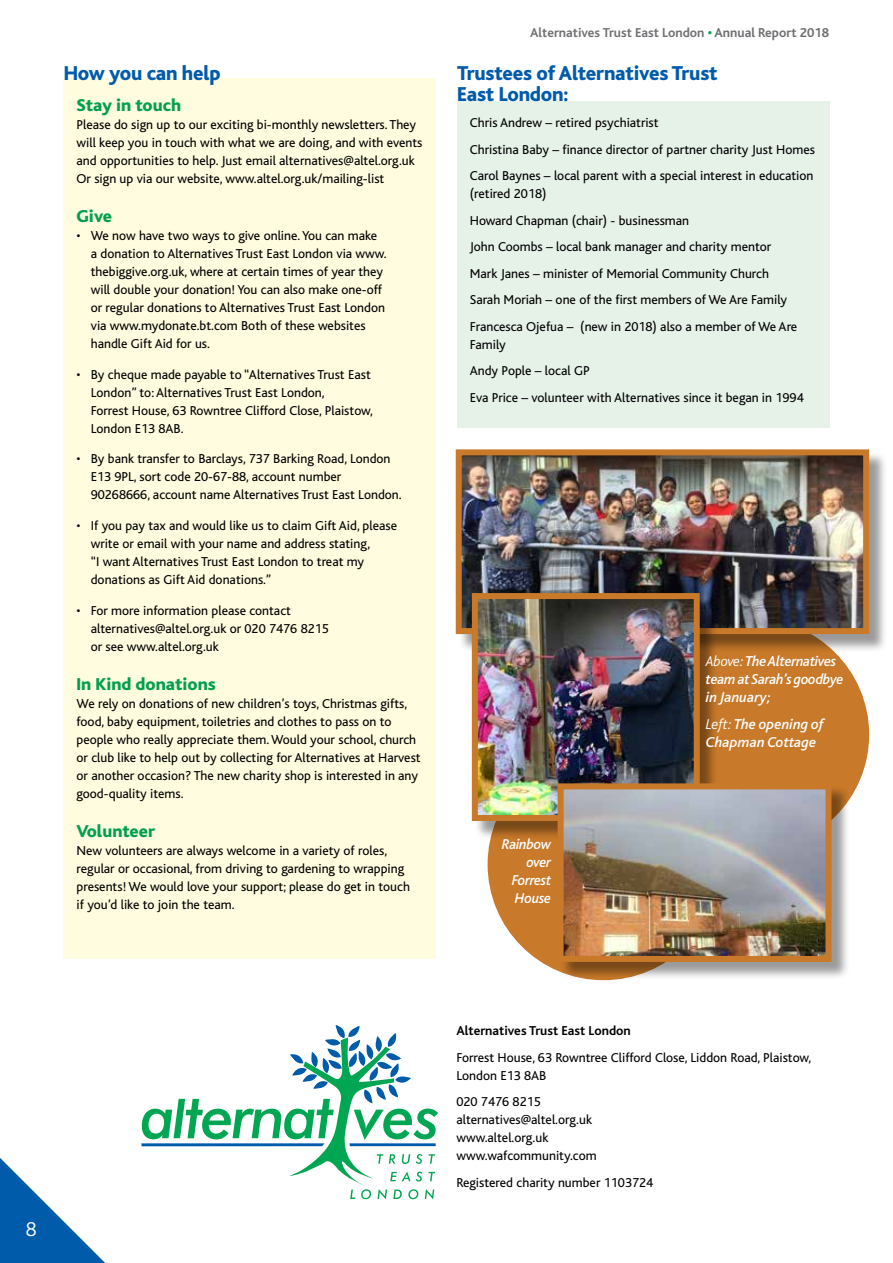
<style>
.page{position:relative;width:893px;height:1263px;background:#fff}
.page>*{position:absolute;margin:0;border:0;box-sizing:border-box;transform-origin:0 0}
.t1{font:800 21px/21px "Bliss";letter-spacing:-.01em;color:#005baa}
.t2{font:300 21px "Bliss";color:#fff}
.t3{font:800 18px "Bliss";color:#009f4f}
.t4{font:italic 500 15px/18px "Bliss";letter-spacing:-.02em;color:#fff}
.t5{font:italic 500 15px/18px "Bliss";color:#fff}
.t6{font:13.5px/18px "Bliss";color:#000}
.t7{font:700 13.5px "Bliss";color:#6f7073}
.t8{font:700 13.5px "Bliss";color:#000}
.s1{color:#009f4f}
.s2{color:#6d6e71}
.s3{font-weight:300}
</style>
<div class="page">
<svg style="left:0;top:1158px;width:105px;height:105px"></svg>
<div style="left:63px;top:79px;width:373px;height:880px;background:#fffcdf"></div>
<div style="left:457px;top:101px;width:373px;height:326px;background:#e6f1e8"></div>
<div style="left:637px;top:619px;width:232px;height:231px;background:#c87929;border-radius:50%"></div>
<div style="left:488px;top:748px;width:231px;height:232px;background:#c87929;border-radius:50%"></div>
<svg style="left:142px;top:1025px;width:296px;height:174px"></svg>
<div style="left:458px;top:452px;width:430px;height:200px;background:#000;opacity:.4"></div>
<img style="left:463px;top:456px;width:399px;height:171px">
<div style="left:456px;top:449px;width:413px;height:185px;border:6px solid #c87929"></div>
<div style="left:474px;top:595px;width:244px;height:244px;background:#000;opacity:.4"></div>
<img style="left:479px;top:600px;width:214px;height:214px">
<div style="left:472px;top:593px;width:228px;height:228px;border:6px solid #c87929"></div>
<div style="left:560px;top:786px;width:290px;height:194px;background:#000;opacity:.4"></div>
<img style="left:565px;top:790px;width:259px;height:165px">
<div style="left:558px;top:783px;width:273px;height:179px;border:6px solid #c87929"></div>
<h1 class="t1" style="left:64px;top:63px;width:158px">How you can help</h1>
<h2 class="t3" style="left:77px;top:95px;width:106px">Stay in touch</h2>
<p class="t6" style="left:77px;top:115px;width:347px">Please do sign up to our exciting bi-monthly newsletters. They will keep you in touch with what we are doing, and with events and opportunities to help. Just email alternatives@altel.org.uk Or sign up via our website, www.altel.org.uk/mailing-list</p>
<h2 class="t3" style="left:77px;top:207px;width:37px">Give</h2>
<p class="t6" style="left:91px;top:227px;width:297px;text-indent:-14px">• We now have two ways to give online.You can make a donation to Alternatives Trust East London via www. thebiggive.org.uk, where at certain times of year they will double your donation! You can also make one-off or regular donations to Alternatives Trust East London via www.mydonate.bt.com Both of these websites handle Gift Aid for us.</p>
<p class="t6" style="left:91px;top:365px;width:284px;text-indent:-14px">• By cheque made payable to “Alternatives Trust East London” to: Alternatives Trust East London,<br>Forrest House, 63 Rowntree Clifford Close, Plaistow, London E13 8AB.</p>
<p class="t6" style="left:91px;top:450px;width:312px;text-indent:-14px">• By bank transfer to Barclays, 737 Barking Road, London<br>E13 9PL, sort code 20-67-88, account number<br>90268666, account name Alternatives Trust East London.</p>
<p class="t6" style="left:91px;top:517px;width:308px;text-indent:-14px">• If you pay tax and would like us to claim Gift Aid, please write or email with your name and address stating,<br>“I want Alternatives Trust East London to treat my donations as Gift Aid donations.”</p>
<p class="t6" style="left:91px;top:602px;width:240px;text-indent:-14px">• For more information please contact alternatives@altel.org.uk or 020 7476 8215 or see www.altel.org.uk</p>
<h2 class="t3" style="left:77px;top:675px;width:141px">In Kind donations</h2>
<p class="t6" style="left:77px;top:695px;width:346px">We rely on donations of new children’s toys, Christmas gifts, food, baby equipment, toiletries and clothes to pass on to people who really appreciate them. Would your school, church or club like to help out by collecting for Alternatives at Harvest or another occasion? The new charity shop is interested in any good-quality items.</p>
<h2 class="t3" style="left:77px;top:822px;width:80px">Volunteer</h2>
<p class="t6" style="left:77px;top:842px;width:335px">New volunteers are always welcome in a variety of roles, regular or occasional, from driving to gardening to wrapping presents! We would love your support; please do get in touch if you’d like to join the team.</p>
<p class="t7" style="left:530px;top:25px;width:301px">Alternatives Trust East London <span class="s1">•</span> <span class="s2">Annual Report 2018</span></p>
<h1 class="t1" style="left:457px;top:63px;width:262px">Trustees of Alternatives Trust<br>East London:</h1>
<p class="t6" style="left:470px;top:110px;width:347px;line-height:26.5px">Chris Andrew – retired psychiatrist<br>Christina Baby – finance director of partner charity Just Homes<br>Carol Baynes – local parent with a special interest in education</p>
<p class="t6" style="left:470px;top:181px;width:329px;line-height:26.5px">(retired 2018)<br>Howard Chapman (chair) - businessman<br>John Coombs – local bank manager and charity mentor Mark Janes – minister of Memorial Community Church Sarah Moriah – one of the first members of We Are Family Francesca Ojefua – (new in 2018) also a member of We Are</p>
<p class="t6" style="left:470px;top:331px;width:335px;line-height:26.5px">Family<br>Andy Pople – local GP<br>Eva Price – volunteer with Alternatives since it began in 1994</p>
<p class="t4" style="left:502px;top:836px;width:51px;text-align:right">Rainbow over<br>Forrest<br>House</p>
<p class="t4" style="left:706px;top:653px;width:139px"><span class="s3">Above:</span> The Alternatives team at Sarah’s goodbye in January;</p>
<p class="t5" style="left:706px;top:715px;width:119px"><span class="s3">Left:</span> The opening of<br>Chapman Cottage</p>
<h1 class="t2" style="left:26px;top:1218px;width:12px">8</h1>
<p class="t8" style="left:456px;top:1024px;width:176px">Alternatives Trust East London</p>
<p class="t6" style="left:456px;top:1048px;width:356px">Forrest House, 63 Rowntree Clifford Close, Liddon Road, Plaistow,<br>London E13 8AB</p>
<p class="t6" style="left:456px;top:1093px;width:142px">020 7476 8215 alternatives@altel.org.uk www.altel.org.uk www.wafcommunity.com</p>
<p class="t6" style="left:456px;top:1173px;width:198px">Registered charity number 1103724</p>
</div>
